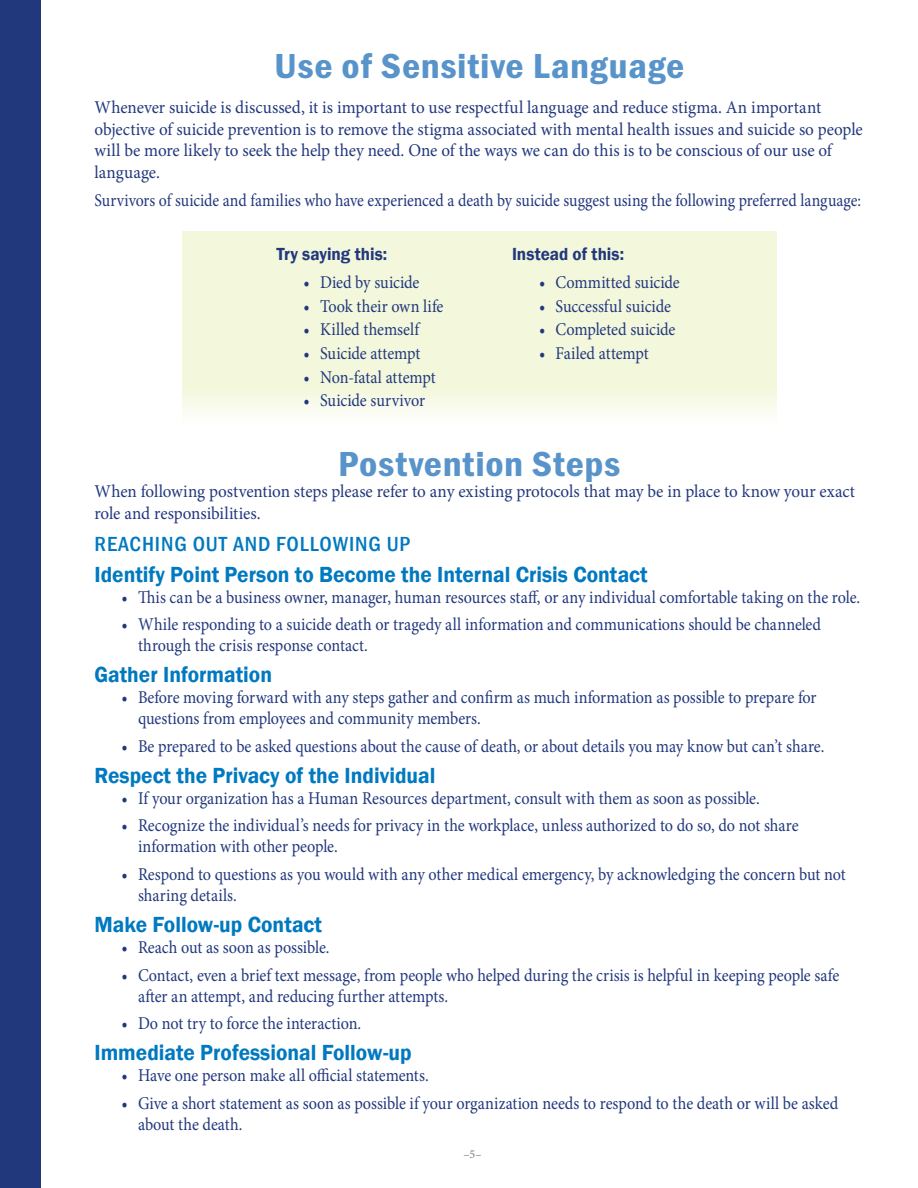
<style>
.page{position:relative;width:918px;height:1188px;background:#fff}
.page>*{position:absolute;margin:0;border:0;box-sizing:border-box;transform-origin:0 0}
.HC_Head_24_24_C_wide{font:36px "Franklin Gothic URW Con Dem";letter-spacing:.015em;color:#5894ca;scale:1.1 1}
.Section_Head_15_16_L{font:600 22.5px "Franklin Gothic";color:#0079c0;scale:.95 1}
.HC_Subhead_CAPS_14_L{font:500 condensed 21px "Franklin Gothic";letter-spacing:.04em;color:#0079c0;scale:1.05 1}
.Bullet_List_12_14{font:18px/21px "Minion Pro";letter-spacing:-.005em;color:#22387d;scale:.9 1}
.Body_text_12{font:18px/21.6px "Minion Pro";letter-spacing:-.005em;color:#22387d;scale:.95 1}
.Body_text_12-2{font:18px "Minion Pro";letter-spacing:-.005em;color:#22387d;scale:.88 1}
.Body_text_12-3{font:600 18px "Franklin Gothic";color:#22387d;scale:.95 1}
.Folio_8_C{font:12px "Minion Pro";color:#7c7879}
</style>
<div class="page">
<div style="left:0;top:0;width:40px;height:1188px;background:#22387d"></div>
<svg style="left:182px;top:231px;width:594px;height:183px;background:#f3f7dc"></svg>
<p class="HC_Head_24_24_C_wide" style="left:274px;top:42px;width:374px">Use of Sensitive Language</p>
<p class="Body_text_12" style="left:94px;top:97px;width:810px">Whenever suicide is discussed, it is important to use respectful language and reduce stigma. An important objective of suicide prevention is to remove the stigma associated with mental health issues and suicide so people will be more likely to seek the help they need. One of the ways we can do this is to be conscious of our use of language.</p>
<p class="Body_text_12-2" style="left:94px;top:188px;width:873px">Survivors of suicide and families who have experienced a death by suicide suggest using the following preferred language:</p>
<p class="Body_text_12-3" style="left:277px;top:243px;width:118px">Try saying this:</p>
<p class="Bullet_List_12_14" style="left:304px;top:272px;width:130px">• Died by suicide</p>
<p class="Bullet_List_12_14" style="left:304px;top:295px;width:157px">• Took their own life</p>
<p class="Bullet_List_12_14" style="left:304px;top:319px;width:130px">• Killed themself</p>
<p class="Bullet_List_12_14" style="left:304px;top:343px;width:131px">• Suicide attempt</p>
<p class="Bullet_List_12_14" style="left:304px;top:366px;width:148px">• Non-fatal attempt</p>
<p class="Bullet_List_12_14" style="left:304px;top:390px;width:137px">• Suicide survivor</p>
<p class="Body_text_12-3" style="left:512px;top:243px;width:120px">Instead of this:</p>
<p class="Bullet_List_12_14" style="left:539px;top:272px;width:158px">• Committed suicide</p>
<p class="Bullet_List_12_14" style="left:539px;top:295px;width:148px">• Successful suicide</p>
<p class="Bullet_List_12_14" style="left:539px;top:319px;width:153px">• Completed suicide</p>
<p class="Bullet_List_12_14" style="left:539px;top:343px;width:123px">• Failed attempt</p>
<p class="HC_Head_24_24_C_wide" style="left:338px;top:440px;width:258px">Postvention Steps</p>
<p class="Body_text_12" style="left:94px;top:481px;width:802px">When following postvention steps please refer to any existing protocols that may be in place to know your exact role and responsibilities.</p>
<p class="HC_Subhead_CAPS_14_L" style="left:94px;top:530px;width:302px">REACHING OUT AND FOLLOWING UP</p>
<p class="Section_Head_15_16_L" style="left:94px;top:560px;width:584px">Identify Point Person to Become the Internal Crisis Contact</p>
<p class="Bullet_List_12_14" style="left:122px;top:587px;width:822px">• This can be a business owner, manager, human resources staff, or any individual comfortable taking on the role.</p>
<p class="Bullet_List_12_14" style="left:138px;top:614px;width:761px;text-indent:-16px">• While responding to a suicide death or tragedy all information and communications should be channeled through the crisis response contact.</p>
<p class="Section_Head_15_16_L" style="left:94px;top:661px;width:189px">Gather Information</p>
<p class="Bullet_List_12_14" style="left:138px;top:687px;width:756px;text-indent:-16px">• Before moving forward with any steps gather and confirm as much information as possible to prepare for questions from employees and community members.</p>
<p class="Bullet_List_12_14" style="left:122px;top:736px;width:783px">• Be prepared to be asked questions about the cause of death, or about details you may know but can’t share.</p>
<p class="Section_Head_15_16_L" style="left:94px;top:761px;width:360px">Respect the Privacy of the Individual</p>
<p class="Bullet_List_12_14" style="left:122px;top:788px;width:711px">• If your organization has a Human Resources department, consult with them as soon as possible.</p>
<p class="Bullet_List_12_14" style="left:138px;top:815px;width:736px;text-indent:-16px">• Recognize the individual’s needs for privacy in the workplace, unless authorized to do so, do not share information with other people.</p>
<p class="Bullet_List_12_14" style="left:138px;top:864px;width:788px;text-indent:-16px">• Respond to questions as you would with any other medical emergency, by acknowledging the concern but not sharing details.</p>
<p class="Section_Head_15_16_L" style="left:94px;top:911px;width:241px">Make Follow-up Contact</p>
<p class="Bullet_List_12_14" style="left:122px;top:937px;width:233px">• Reach out as soon as possible.</p>
<p class="Bullet_List_12_14" style="left:138px;top:965px;width:781px;text-indent:-16px">• Contact, even a brief text message, from people who helped during the crisis is helpful in keeping people safe after an attempt, and reducing further attempts.</p>
<p class="Bullet_List_12_14" style="left:122px;top:1013px;width:268px">• Do not try to force the interaction.</p>
<p class="Section_Head_15_16_L" style="left:94px;top:1039px;width:335px">Immediate Professional Follow-up</p>
<p class="Bullet_List_12_14" style="left:122px;top:1065px;width:343px">• Have one person make all official statements.</p>
<p class="Bullet_List_12_14" style="left:138px;top:1093px;width:780px;text-indent:-16px">• Give a short statement as soon as possible if your organization needs to respond to the death or will be asked about the death.</p>
<p class="Folio_8_C" style="left:463px;top:1146px;width:20px">–5–</p>
</div>
